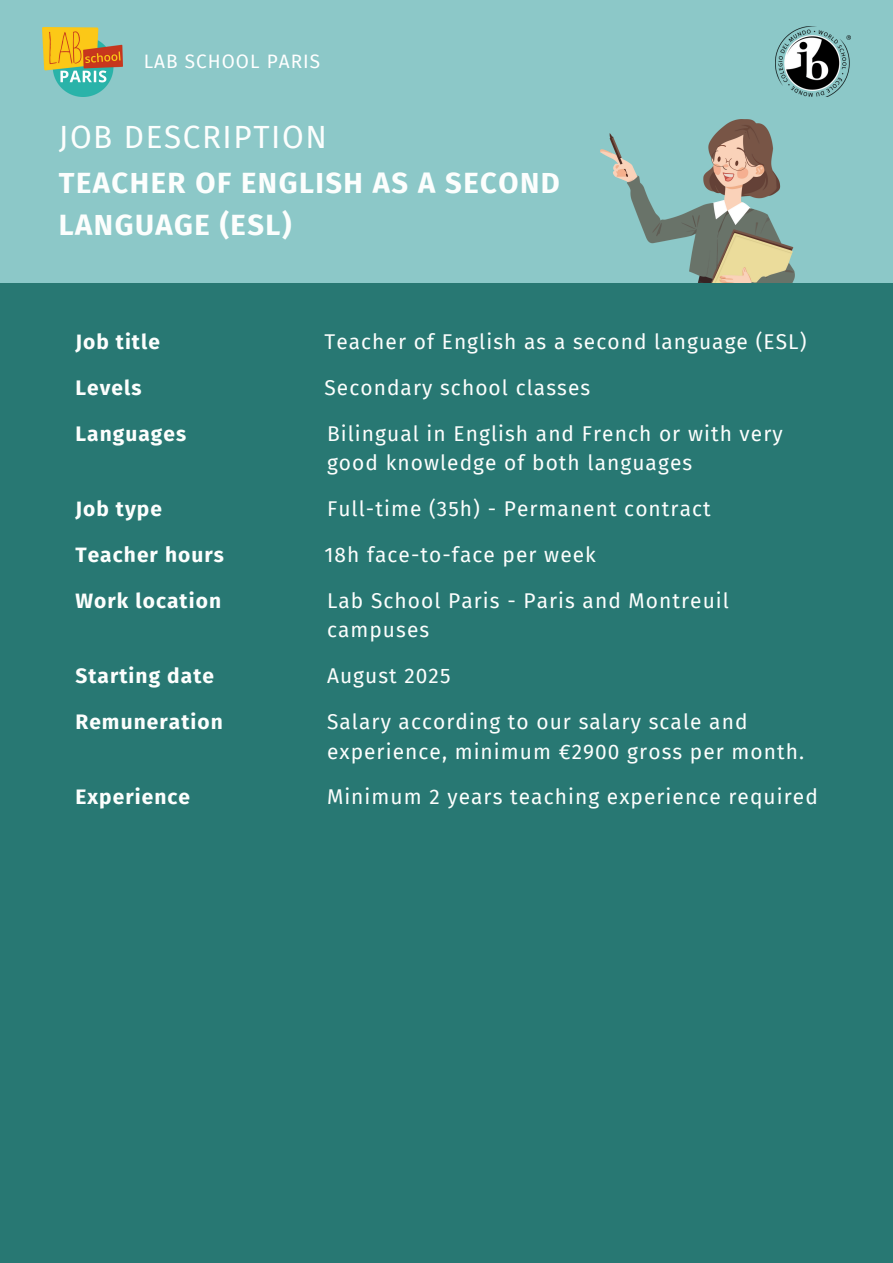
<style>
.page{position:relative;width:893px;height:1263px;background:#fff}
.page>*{position:absolute;margin:0;border:0;box-sizing:border-box;transform-origin:0 0}
.t1{font:31.42px "Fira Sans";letter-spacing:.05em;color:#fcfefd}
.t2{font:700 29.17px/41.6px "Fira Sans";letter-spacing:.05em;color:#fcfefd}
.t3{font:20.92px/29.8px "Fira Sans";letter-spacing:.05em;color:#fcfefd}
.t4{font:700 20.92px "Fira Sans";letter-spacing:.05em;color:#fcfefd}
.t5{font:18.98px "Fira Sans";letter-spacing:.055em;color:#fff}
</style>
<div class="page">
<div style="left:0;top:0;width:892px;height:1262px;background:#8cc8c8"></div>
<img style="left:601px;top:119px;width:194px;height:165px">
<img style="left:43px;top:27px;width:80px;height:69px">
<img style="left:776px;top:27px;width:74px;height:70px">
<div style="left:0;top:284px;width:893px;height:979px;background:#287873"></div>
<p class="t5" style="left:144px;top:51px;width:178px">LAB SCHOOL PARIS</p>
<h2 class="t1" style="left:59px;top:119px;width:269px">JOB DESCRIPTION</h2>
<h4 class="t2" style="left:59px;top:163px;width:502px">TEACHER OF ENGLISH AS A SECOND<br>LANGUAGE (ESL)</h4>
<h1 class="t4" style="left:75px;top:329px;width:86px">Job title</h1>
<p class="t3" style="left:324px;top:327px;width:483px">Teacher of English as a second language (ESL)</p>
<p class="t4" style="left:75px;top:375px;width:68px">Levels</p>
<h4 class="t3" style="left:324px;top:373px;width:267px">Secondary school classes</h4>
<p class="t4" style="left:75px;top:421px;width:112px">Languages</p>
<h4 class="t3" style="left:327px;top:419px;width:457px">Bilingual in English and French or with very good knowledge of both languages</h4>
<p class="t4" style="left:75px;top:496px;width:88px">Job type</p>
<h4 class="t3" style="left:327px;top:494px;width:385px">Full-time (35h) - Permanent contract</h4>
<p class="t4" style="left:75px;top:542px;width:150px">Teacher hours</p>
<h4 class="t3" style="left:324px;top:540px;width:273px">18h face-to-face per week</h4>
<p class="t4" style="left:75px;top:588px;width:147px">Work location</p>
<h4 class="t3" style="left:327px;top:586px;width:403px">Lab School Paris - Paris and Montreuil campuses</h4>
<p class="t4" style="left:75px;top:663px;width:140px">Starting date</p>
<h4 class="t3" style="left:327px;top:661px;width:125px">August 2025</h4>
<h4 class="t3" style="left:327px;top:707px;width:478px">Salary according to our salary scale and experience, minimum €2900 gross per month.</h4>
<p class="t4" style="left:75px;top:709px;width:149px">Remuneration</p>
<p class="t4" style="left:75px;top:785px;width:116px">Experience</p>
<h4 class="t3" style="left:327px;top:782px;width:492px">Minimum 2 years teaching experience required</h4>
</div>
